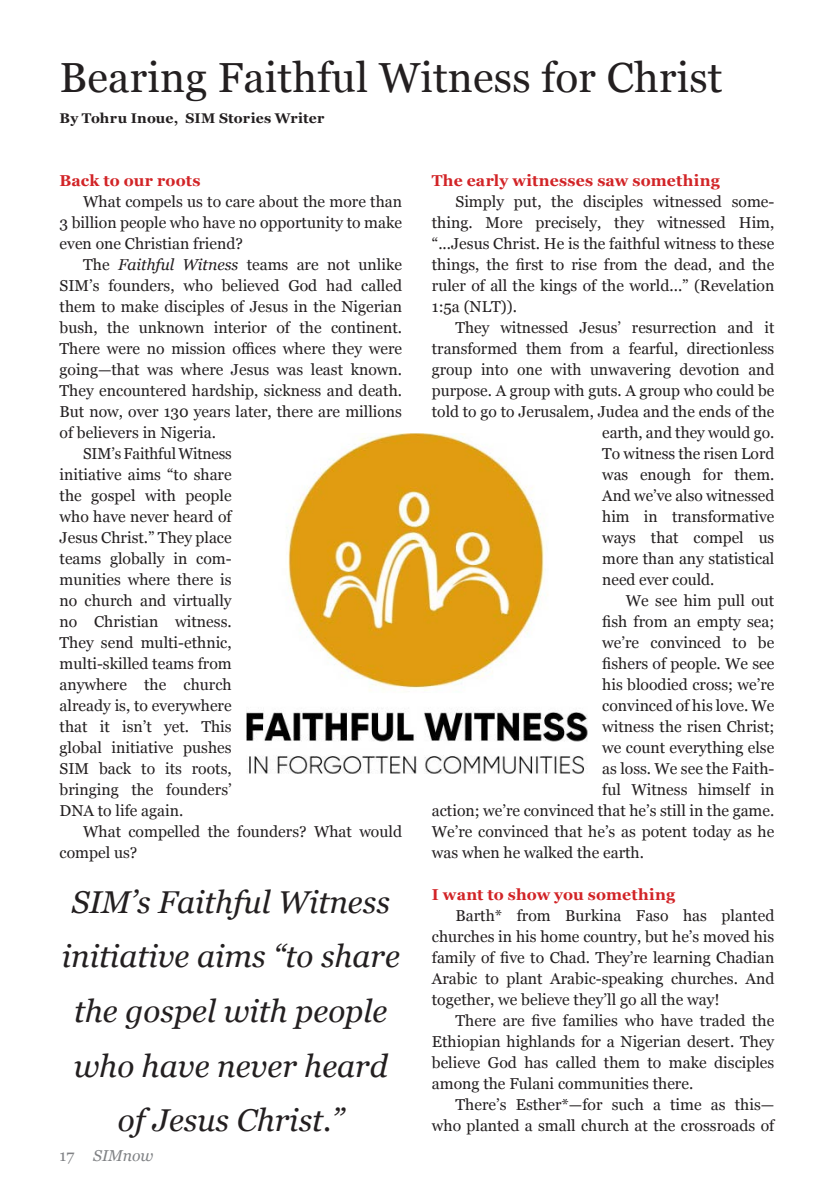
<style>
.page{position:relative;width:834px;height:1191px;background:#fff}
.page>*{position:absolute;margin:0;border:0;box-sizing:border-box;transform-origin:0 0}
.Headline_-_Left{font:42px "Georgia";letter-spacing:.005em;color:#231f20}
.Pull_Quote_-_not_baseline{font:italic 31.5px/54.6px "Georgia";color:#231f20;text-align:center}
.Body_text{font:15.75px/21px "Georgia";color:#231f20;text-align:justify}
.Body___SUBHEAD{font:700 15.75px "Georgia";letter-spacing:.01em;color:#d22427}
.t1{font:italic 15.75px "Georgia";color:#808285}
.Bylines___LEFT_but_like_centered{font:700 14px "Georgia";letter-spacing:.005em;color:#231f20}
.s1{font-style:italic}
.s2{font-style:normal}
</style>
<div class="page">
<img style="left:246px;top:433px;width:341px;height:341px">
<p class="Headline_-_Left" style="left:60px;top:46px;width:664px">Bearing Faithful Witness for Christ</p>
<p class="Bylines___LEFT_but_like_centered" style="left:60px;top:107px;width:266px">By Tohru Inoue, SIM Stories Writer</p>
<p class="Body___SUBHEAD" style="left:60px;top:168px;width:142px">Back to our roots</p>
<p class="Body_text" style="left:60px;top:190px;width:344px;text-indent:24px">What compels us to care about the more than 3 billion people who have no opportunity to make even one Christian friend?</p>
<p class="Body_text" style="left:60px;top:253px;width:344px;text-indent:24px">The <span class="s1">Faithful Witness</span> teams are not unlike SIM’s founders, who believed God had called them to make disciples of Jesus in the Nigerian bush, the unknown interior of the continent.<br>There were no mission offices where they were going—that was where Jesus was least known.<br>They encountered hardship, sickness and death.<br>But now, over 130 years later, there are millions of believers in Nigeria.</p>
<p class="Body_text" style="left:60px;top:442px;width:174px;text-indent:24px">SIM’s Faithful Witness initiative aims “to share the gospel with people who have never heard of Jesus Christ.” They place teams globally in com&shy;munities where there is no church and virtually no Christian witness.<br>They send multi-ethnic, multi-skilled teams from anywhere the church already is, to everywhere that it isn’t yet. This global initiative pushes SIM back to its roots, bringing the founders’ DNA to life again.</p>
<p class="Body_text" style="left:60px;top:820px;width:344px;text-indent:24px">What compelled the founders? What would compel us?</p>
<p class="Pull_Quote_-_not_baseline" style="left:62px;top:873px;width:339px">SIM’s Faithful Witness initiative aims “to share the gospel with people who have never heard of Jesus Christ.”</p>
<p class="t1" style="left:60px;top:1144px;width:95px"><span class="s2">17</span> SIMnow</p>
<p class="Body___SUBHEAD" style="left:432px;top:168px;width:289px">The early witnesses saw something</p>
<p class="Body_text" style="left:432px;top:190px;width:344px;text-indent:24px">Simply put, the disciples witnessed some&shy;thing. More precisely, they witnessed Him, “...Jesus Christ. He is the faithful witness to these things, the first to rise from the dead, and the ruler of all the kings of the world...” (Revelation 1:5a (NLT)).</p>
<p class="Body_text" style="left:455px;top:316px;width:320px">They witnessed Jesus’ resurrection and it</p>
<p class="Body_text" style="left:432px;top:337px;width:344px">transformed them from a fearful, directionless</p>
<p class="Body_text" style="left:432px;top:358px;width:344px">group into one with unwavering devotion and</p>
<p class="Body_text" style="left:432px;top:379px;width:344px">purpose. A group with guts. A group who could be</p>
<p class="Body_text" style="left:432px;top:400px;width:344px">told to go to Jerusalem, Judea and the ends of the</p>
<p class="Body_text" style="left:602px;top:421px;width:174px">earth, and they would go.</p>
<p class="Body_text" style="left:602px;top:442px;width:174px">To witness the risen Lord</p>
<p class="Body_text" style="left:602px;top:463px;width:174px">was enough for them.</p>
<p class="Body_text" style="left:602px;top:484px;width:174px">And we’ve also witnessed</p>
<p class="Body_text" style="left:602px;top:505px;width:174px">him in transformative</p>
<p class="Body_text" style="left:602px;top:526px;width:174px">ways that compel us</p>
<p class="Body_text" style="left:602px;top:547px;width:174px">more than any statistical</p>
<p class="Body_text" style="left:602px;top:568px;width:114px">need ever could.</p>
<p class="Body_text" style="left:625px;top:589px;width:150px">We see him pull out</p>
<p class="Body_text" style="left:602px;top:610px;width:174px">fish from an empty sea;</p>
<p class="Body_text" style="left:602px;top:631px;width:174px">we’re convinced to be</p>
<p class="Body_text" style="left:602px;top:652px;width:174px">fishers of people. We see</p>
<p class="Body_text" style="left:602px;top:673px;width:174px">his bloodied cross; we’re</p>
<p class="Body_text" style="left:602px;top:694px;width:174px">convinced of his love. We</p>
<p class="Body_text" style="left:602px;top:715px;width:174px">witness the risen Christ;</p>
<p class="Body_text" style="left:602px;top:736px;width:174px">we count everything else</p>
<p class="Body_text" style="left:602px;top:757px;width:174px">as loss. We see the Faith-</p>
<p class="Body_text" style="left:602px;top:778px;width:174px">ful Witness himself in</p>
<p class="Body_text" style="left:432px;top:799px;width:344px">action; we’re convinced that he’s still in the game.</p>
<p class="Body_text" style="left:432px;top:820px;width:344px">We’re convinced that he’s as potent today as he</p>
<p class="Body_text" style="left:432px;top:841px;width:213px">was when he walked the earth.</p>
<p class="Body___SUBHEAD" style="left:432px;top:882px;width:245px">I want to show you something</p>
<p class="Body_text" style="left:432px;top:904px;width:344px;text-indent:24px">Barth* from Burkina Faso has planted churches in his home country, but he’s moved his family of five to Chad. They’re learning Chadian Arabic to plant Arabic-speaking churches. And together, we believe they’ll go all the way!</p>
<p class="Body_text" style="left:432px;top:1009px;width:344px;text-indent:24px">There are five families who have traded the Ethiopian highlands for a Nigerian desert. They believe God has called them to make disciples among the Fulani communities there.</p>
<p class="Body_text" style="left:432px;top:1093px;width:344px;text-align:right">There’s Esther*—for such a time as this— who planted a small church at the crossroads of</p>
</div>
